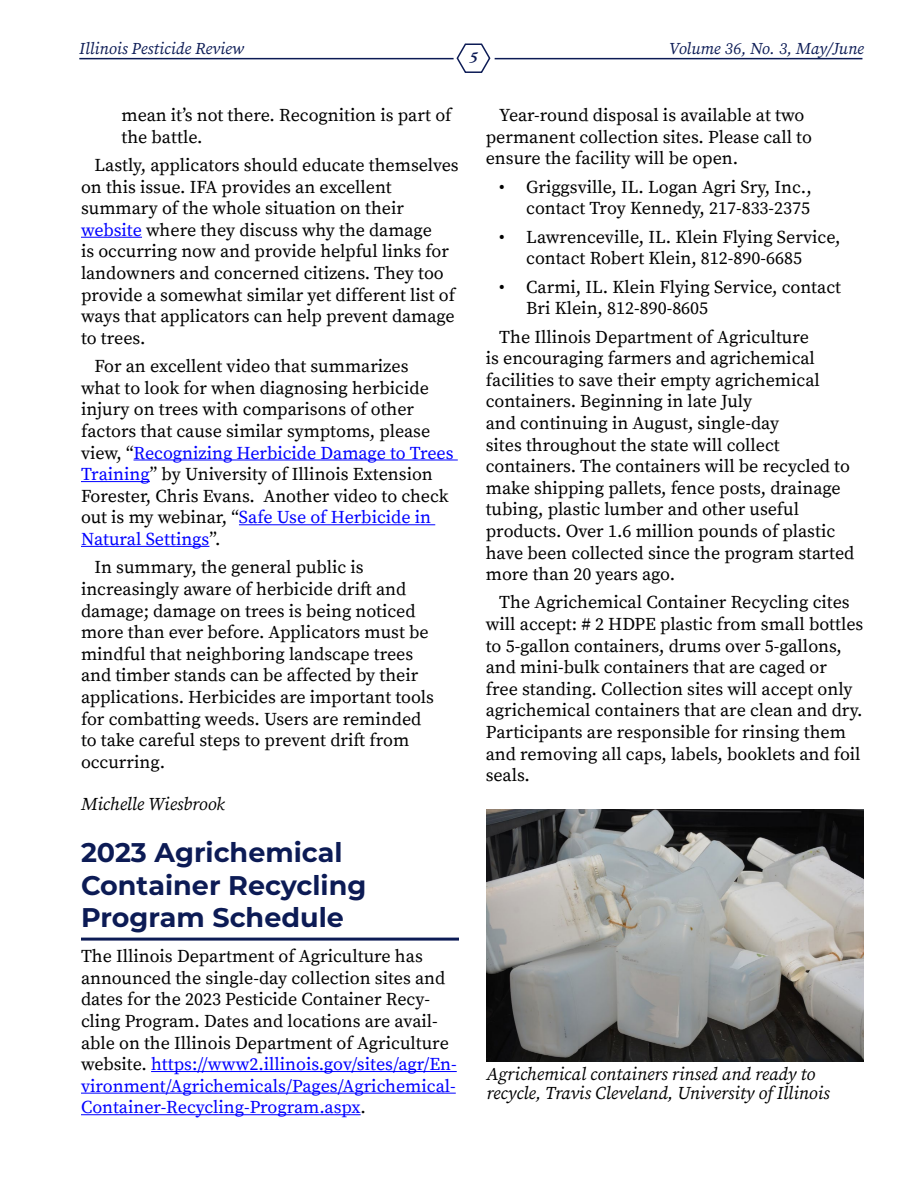
<style>
.page{position:relative;width:918px;height:1188px;background:#fff}
.page>*{position:absolute;margin:0;border:0;box-sizing:border-box;transform-origin:0 0}
.t1{font:700 27px/32.4px "Montserrat";color:#0c1b55}
.t2{font:18px/21.6px "Source Serif Pro";color:#000}
.t3{font:italic 18px/19.5px "Source Serif Pro";color:#000}
.t4{font:italic 16.5px "Source Serif Pro";color:#0c1b55}
.t5{font:italic 700 15px "Adobe Garamond Pro";color:#0c1b55}
.s1{color:#00f}
</style>
<div class="page">
<svg style="left:456px;top:43px;width:35px;height:30px"></svg>
<hr style="left:495px;top:58px;width:367px;height:1px;background:#0c1b55">
<hr style="left:79px;top:58px;width:375px;height:1px;background:#0c1b55">
<hr style="left:81px;top:237px;width:61px;height:1px;background:#00f">
<hr style="left:134px;top:460px;width:324px;height:1px;background:#00f">
<hr style="left:81px;top:481px;width:69px;height:1px;background:#00f">
<hr style="left:239px;top:524px;width:196px;height:1px;background:#00f">
<hr style="left:81px;top:546px;width:128px;height:1px;background:#00f">
<hr style="left:81px;top:938px;width:378px;height:3px;background:#0c1b55">
<hr style="left:151px;top:1071px;width:306px;height:1px;background:#00f">
<hr style="left:81px;top:1093px;width:375px;height:1px;background:#00f">
<hr style="left:81px;top:1114px;width:280px;height:1px;background:#00f">
<img style="left:486px;top:810px;width:378px;height:252px">
<p class="t4" style="left:79px;top:37px;width:166px">Illinois Pesticide Review</p>
<p class="t4" style="left:669px;top:37px;width:196px">Volume 36, No. 3, May/June</p>
<p class="t5" style="left:470px;top:49px;width:9px">5</p>
<p class="t2" style="left:122px;top:105px;width:332px">mean it’s not there. Recognition is part of the battle.</p>
<p class="t2" style="left:81px;top:155px;width:379px;text-indent:14px">Lastly, applicators should educate themselves on this issue. IFA provides an excellent summary of the whole situation on their <span class="s1">website</span> where they discuss why the damage<br>is occurring now and provide helpful links for landowners and concerned citizens. They too provide a somewhat similar yet different list of ways that applicators can help prevent damage to trees.</p>
<p class="t2" style="left:81px;top:356px;width:374px;text-indent:14px">For an excellent video that summarizes<br>what to look for when diagnosing herbicide injury on trees with comparisons of other factors that cause similar symptoms, please view, “<span class="s1">Recognizing Herbicide Damage to Trees Training</span>” by University of Illinois Extension Forester, Chris Evans. Another video to check out is my webinar, “<span class="s1">Safe Use of Herbicide in Natural Settings</span>”.</p>
<p class="t2" style="left:81px;top:557px;width:355px;text-indent:14px">In summary, the general public is increasingly aware of herbicide drift and damage; damage on trees is being noticed more than ever before. Applicators must be mindful that neighboring landscape trees and timber stands can be affected by their applications. Herbicides are important tools for combatting weeds. Users are reminded to take careful steps to prevent drift from occurring.</p>
<p class="t3" style="left:81px;top:794px;width:145px">Michelle Wiesbrook</p>
<h1 class="t1" style="left:81px;top:835px;width:287px">2023 Agrichemical<br>Container Recycling<br>Program Schedule</h1>
<p class="t2" style="left:81px;top:946px;width:377px">The Illinois Department of Agriculture has announced the single-day collection sites and dates for the 2023 Pesticide Container Recy&shy;cling Program. Dates and locations are avail&shy;able on the Illinois Department of Agriculture website. <span class="s1">https://www2.illinois.gov/sites/agr/En&shy;vironment/Agrichemicals/Pages/Agrichemical-Container-Recycling-Program.aspx</span>.</p>
<p class="t2" style="left:486px;top:105px;width:328px;text-indent:14px">Year-round disposal is available at two permanent collection sites. Please call to ensure the facility will be open.</p>
<p class="t2" style="left:499px;top:177px;width:314px;text-align:right">• Griggsville, IL. Logan Agri Sry, Inc., contact Troy Kennedy, 217-833-2375</p>
<p class="t2" style="left:526px;top:227px;width:316px;text-indent:-27px">• Lawrenceville, IL. Klein Flying Service, contact Robert Klein, 812-890-6685</p>
<p class="t2" style="left:526px;top:277px;width:316px;text-indent:-27px">• Carmi, IL. Klein Flying Service, contact<br>Bri Klein, 812-890-8605</p>
<p class="t2" style="left:486px;top:326px;width:370px;text-indent:14px">The Illinois Department of Agriculture<br>is encouraging farmers and agrichemical facilities to save their empty agrichemical containers. Beginning in late July<br>and continuing in August, single-day<br>sites throughout the state will collect containers. The containers will be recycled to make shipping pallets, fence posts, drainage tubing, plastic lumber and other useful products. Over 1.6 million pounds of plastic have been collected since the program started more than 20 years ago.</p>
<p class="t2" style="left:486px;top:592px;width:379px;text-indent:14px">The Agrichemical Container Recycling cites will accept: # 2 HDPE plastic from small bottles to 5-gallon containers, drums over 5-gallons, and mini-bulk containers that are caged or free standing. Collection sites will accept only agrichemical containers that are clean and dry.<br>Participants are responsible for rinsing them and removing all caps, labels, booklets and foil seals.</p>
<p class="t3" style="left:486px;top:1064px;width:345px">Agrichemical containers rinsed and ready to recycle, Travis Cleveland, University of Illinois</p>
</div>
